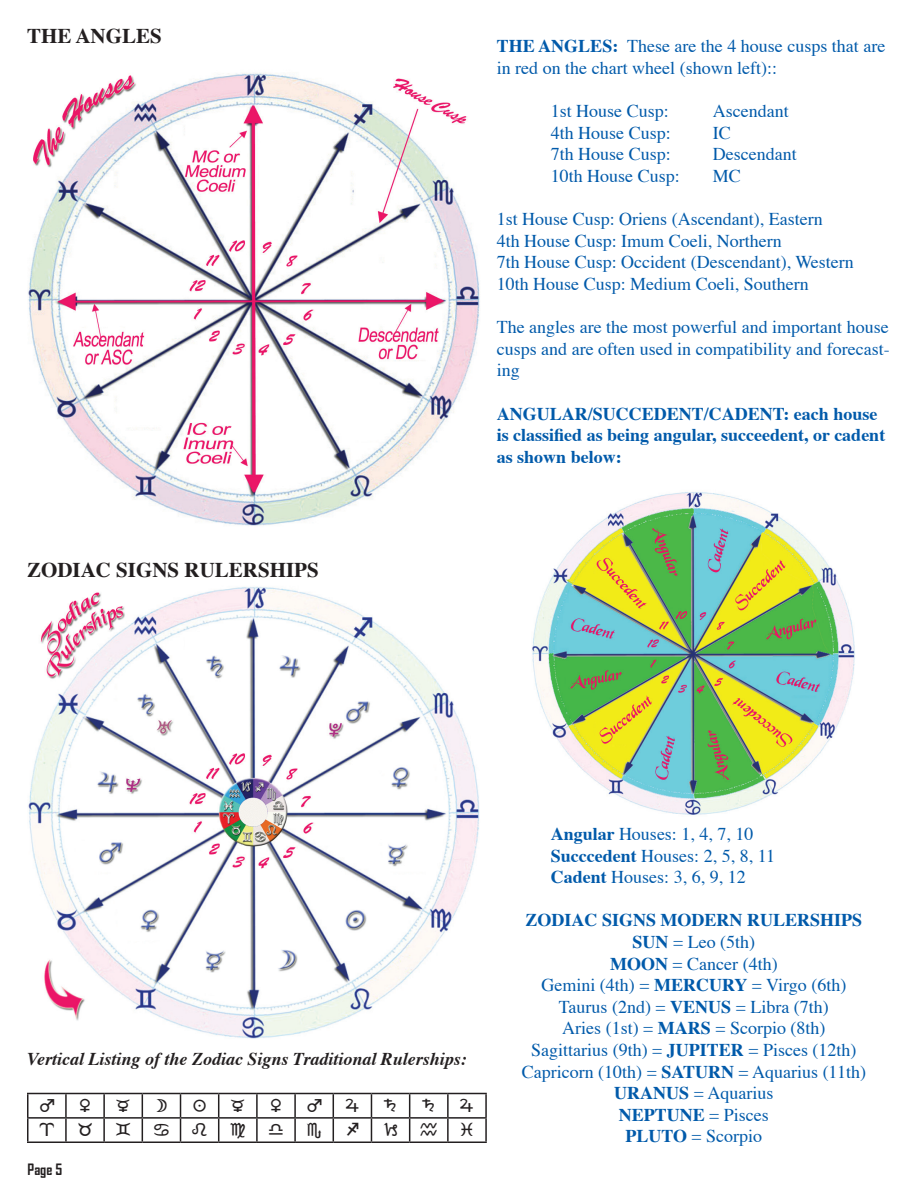
<style>
.page{position:relative;width:918px;height:1188px;background:#fff}
.page>*{position:absolute;margin:0;border:0;box-sizing:border-box;transform-origin:0 0}
.t1{font:700 21px "Times";color:#231f20}
.t2{font:18px/21.6px "Times";color:#015aaa}
.t3{font:700 18px/21.6px "Times";color:#015aaa}
.t4{font:italic 700 18px "Times";color:#231f20}
.t5{font:18px "Kepler Astro";color:#231f20}
.t6{font:700 15px "Agency FB";color:#231f20}
.s1{font-weight:700}
</style>
<div class="page">
<img style="left:532px;top:492px;width:323px;height:323px">
<img style="left:28px;top:72px;width:452px;height:454px">
<img style="left:28px;top:586px;width:452px;height:453px">
<hr style="left:27px;top:1093px;width:39px;height:1px;background:#231f20">
<hr style="left:66px;top:1093px;width:38px;height:1px;background:#231f20">
<hr style="left:65px;top:1094px;width:2px;height:23px;background:#231f20">
<hr style="left:104px;top:1093px;width:38px;height:1px;background:#231f20">
<hr style="left:103px;top:1094px;width:2px;height:23px;background:#231f20">
<hr style="left:142px;top:1093px;width:39px;height:1px;background:#231f20">
<hr style="left:181px;top:1093px;width:38px;height:1px;background:#231f20">
<hr style="left:219px;top:1093px;width:38px;height:1px;background:#231f20">
<hr style="left:257px;top:1093px;width:38px;height:1px;background:#231f20">
<hr style="left:256px;top:1094px;width:2px;height:23px;background:#231f20">
<hr style="left:295px;top:1093px;width:38px;height:1px;background:#231f20">
<hr style="left:294px;top:1094px;width:2px;height:23px;background:#231f20">
<hr style="left:333px;top:1093px;width:38px;height:1px;background:#231f20">
<hr style="left:371px;top:1093px;width:39px;height:1px;background:#231f20">
<hr style="left:410px;top:1093px;width:38px;height:1px;background:#231f20">
<hr style="left:448px;top:1093px;width:39px;height:1px;background:#231f20">
<hr style="left:447px;top:1094px;width:2px;height:23px;background:#231f20">
<hr style="left:485px;top:1094px;width:2px;height:23px;background:#231f20">
<hr style="left:27px;top:1117px;width:39px;height:2px;background:#231f20">
<svg style="left:27px;top:1094px;width:1px;height:48px"></svg>
<hr style="left:66px;top:1117px;width:38px;height:2px;background:#231f20">
<hr style="left:65px;top:1119px;width:2px;height:23px;background:#231f20">
<hr style="left:104px;top:1117px;width:38px;height:2px;background:#231f20">
<hr style="left:103px;top:1119px;width:2px;height:23px;background:#231f20">
<hr style="left:142px;top:1117px;width:39px;height:2px;background:#231f20">
<svg style="left:142px;top:1094px;width:1px;height:48px"></svg>
<hr style="left:181px;top:1117px;width:38px;height:2px;background:#231f20">
<svg style="left:180px;top:1094px;width:1px;height:48px"></svg>
<hr style="left:219px;top:1117px;width:38px;height:2px;background:#231f20">
<svg style="left:218px;top:1094px;width:1px;height:48px"></svg>
<hr style="left:257px;top:1117px;width:38px;height:2px;background:#231f20">
<hr style="left:256px;top:1119px;width:2px;height:23px;background:#231f20">
<hr style="left:295px;top:1117px;width:38px;height:2px;background:#231f20">
<hr style="left:294px;top:1119px;width:2px;height:23px;background:#231f20">
<hr style="left:333px;top:1117px;width:38px;height:2px;background:#231f20">
<svg style="left:333px;top:1094px;width:1px;height:48px"></svg>
<hr style="left:371px;top:1117px;width:39px;height:2px;background:#231f20">
<svg style="left:371px;top:1094px;width:1px;height:48px"></svg>
<hr style="left:410px;top:1117px;width:38px;height:2px;background:#231f20">
<svg style="left:409px;top:1094px;width:1px;height:48px"></svg>
<hr style="left:448px;top:1117px;width:39px;height:2px;background:#231f20">
<hr style="left:447px;top:1119px;width:2px;height:23px;background:#231f20">
<hr style="left:485px;top:1119px;width:2px;height:23px;background:#231f20">
<hr style="left:27px;top:1142px;width:39px;height:1px;background:#231f20">
<hr style="left:66px;top:1142px;width:38px;height:1px;background:#231f20">
<hr style="left:104px;top:1142px;width:38px;height:1px;background:#231f20">
<hr style="left:142px;top:1142px;width:39px;height:1px;background:#231f20">
<hr style="left:181px;top:1142px;width:38px;height:1px;background:#231f20">
<hr style="left:219px;top:1142px;width:38px;height:1px;background:#231f20">
<hr style="left:257px;top:1142px;width:38px;height:1px;background:#231f20">
<hr style="left:295px;top:1142px;width:38px;height:1px;background:#231f20">
<hr style="left:333px;top:1142px;width:38px;height:1px;background:#231f20">
<hr style="left:371px;top:1142px;width:39px;height:1px;background:#231f20">
<hr style="left:410px;top:1142px;width:38px;height:1px;background:#231f20">
<hr style="left:448px;top:1142px;width:39px;height:1px;background:#231f20">
<p class="t1" style="left:27px;top:16px;width:136px">THE ANGLES</p>
<p class="t1" style="left:27px;top:550px;width:293px">ZODIAC SIGNS RULERSHIPS</p>
<p class="t2" style="left:497px;top:34px;width:390px"><span class="s1">THE ANGLES:</span> These are the 4 house cusps that are in red on the chart wheel (shown left)::</p>
<p class="t2" style="left:551px;top:99px;width:120px">1st House Cusp:</p>
<p class="t2" style="left:713px;top:99px;width:77px">Ascendant</p>
<p class="t2" style="left:551px;top:120px;width:122px">4th House Cusp:</p>
<p class="t2" style="left:713px;top:120px;width:19px">IC</p>
<p class="t2" style="left:551px;top:142px;width:122px">7th House Cusp:</p>
<p class="t2" style="left:713px;top:142px;width:85px">Descendant</p>
<p class="t2" style="left:551px;top:164px;width:131px">10th House Cusp:</p>
<p class="t2" style="left:713px;top:164px;width:30px">MC</p>
<p class="t2" style="left:497px;top:207px;width:359px">1st House Cusp: Oriens (Ascendant), Eastern<br>4th House Cusp: Imum Coeli, Northern<br>7th House Cusp: Occident (Descendant), Western 10th House Cusp: Medium Coeli, Southern</p>
<p class="t2" style="left:497px;top:315px;width:394px;text-align:justify">The angles are the most powerful and important house cusps and are often used in compatibility and forecast&shy;ing</p>
<p class="t3" style="left:497px;top:401px;width:390px">ANGULAR/SUCCEDENT/CADENT: each house is classified as being angular, succeedent, or cadent as shown below:</p>
<p class="t4" style="left:27px;top:1042px;width:441px">Vertical Listing of the Zodiac Signs Traditional Rulerships:</p>
<p class="t5" style="left:39px;top:1098px;width:17px">G</p>
<p class="t5" style="left:79px;top:1098px;width:14px">F</p>
<p class="t5" style="left:116px;top:1098px;width:15px">D</p>
<p class="t5" style="left:155px;top:1098px;width:14px">S</p>
<p class="t5" style="left:192px;top:1098px;width:16px">A</p>
<p class="t5" style="left:231px;top:1098px;width:15px">D</p>
<p class="t5" style="left:270px;top:1098px;width:14px">F</p>
<p class="t5" style="left:307px;top:1098px;width:17px">G</p>
<p class="t5" style="left:345px;top:1098px;width:17px">H</p>
<p class="t5" style="left:384px;top:1098px;width:16px">J</p>
<p class="t5" style="left:422px;top:1098px;width:16px">J</p>
<p class="t5" style="left:459px;top:1098px;width:17px">H</p>
<p class="t5" style="left:39px;top:1123px;width:18px">Q</p>
<p class="t5" style="left:78px;top:1123px;width:16px">W</p>
<p class="t5" style="left:116px;top:1123px;width:16px">E</p>
<p class="t5" style="left:154px;top:1123px;width:17px">R</p>
<p class="t5" style="left:192px;top:1123px;width:17px">T</p>
<p class="t5" style="left:230px;top:1123px;width:17px">Y</p>
<p class="t5" style="left:268px;top:1123px;width:17px">U</p>
<p class="t5" style="left:307px;top:1123px;width:17px">I</p>
<p class="t5" style="left:345px;top:1123px;width:15px">O</p>
<p class="t5" style="left:383px;top:1123px;width:16px">P</p>
<p class="t5" style="left:421px;top:1123px;width:18px">[</p>
<p class="t5" style="left:460px;top:1123px;width:16px">]</p>
<p class="t6" style="left:28px;top:1160px;width:36px">Page 5</p>
<p class="t2" style="left:551px;top:822px;width:226px"><span class="s1">Angular</span> Houses: 1, 4, 7, 10<br><span class="s1">Succcedent</span> Houses: 2, 5, 8, 11<br><span class="s1">Cadent</span> Houses: 3, 6, 9, 12</p>
<p class="t2" style="left:522px;top:908px;width:346px;text-align:center"><span class="s1">ZODIAC SIGNS MODERN RULERSHIPS<br>SUN</span> = Leo (5th)<br><span class="s1">MOON</span> = Cancer (4th)<br>Gemini (4th) = <span class="s1">MERCURY</span> = Virgo (6th)<br>Taurus (2nd) = <span class="s1">VENUS</span> = Libra (7th)<br>Aries (1st) = <span class="s1">MARS</span> = Scorpio (8th)<br>Sagittarius (9th) = <span class="s1">JUPITER</span> = Pisces (12th)<br>Capricorn (10th) = <span class="s1">SATURN</span> = Aquarius (11th)<br><span class="s1">URANUS</span> = Aquarius<br><span class="s1">NEPTUNE</span> = Pisces<br><span class="s1">PLUTO</span> = Scorpio</p>
</div>
